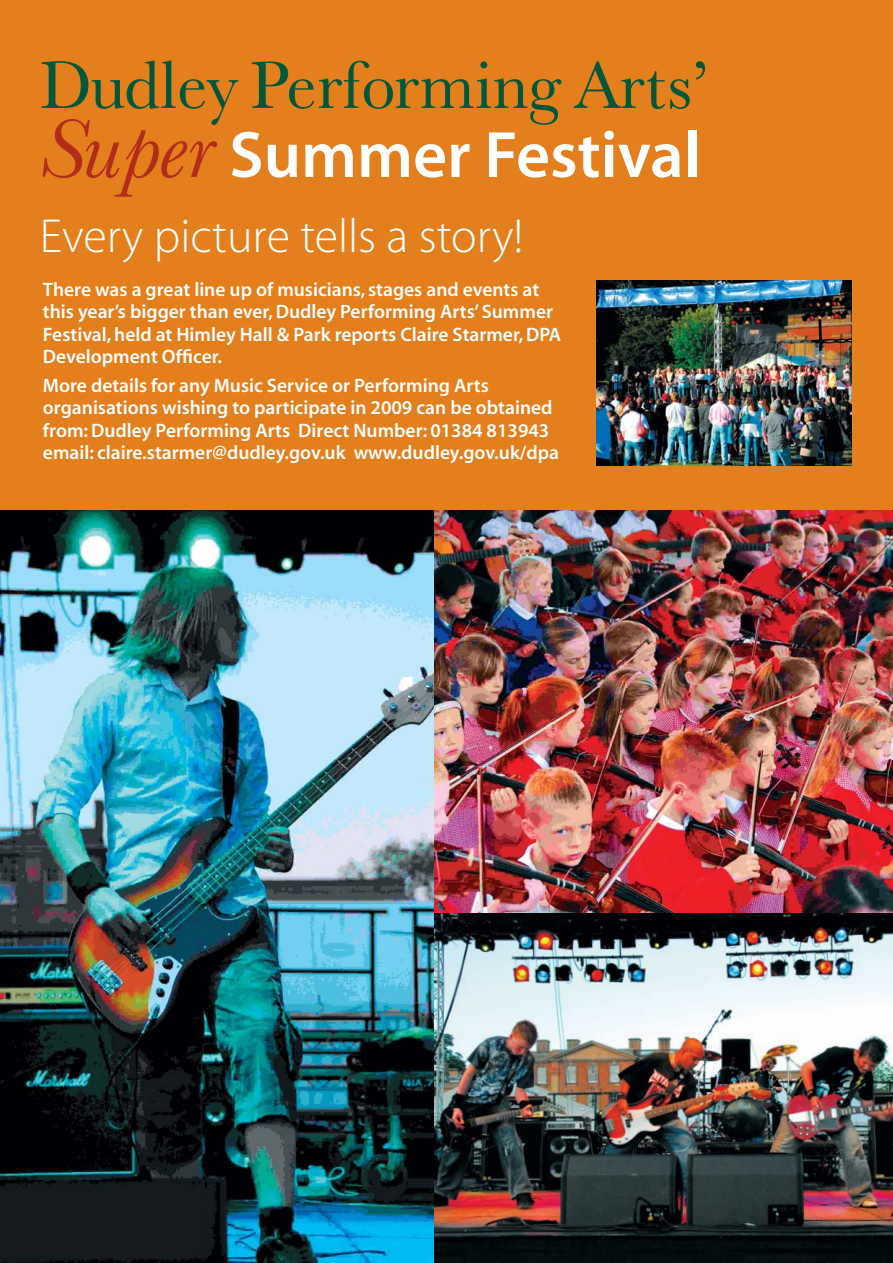
<style>
.page{position:relative;width:893px;height:1263px;background:#fff}
.page>*{position:absolute;margin:0;border:0;box-sizing:border-box;transform-origin:0 0}
.t1{font:69px "Baskerville No 2 BT";letter-spacing:-.035em;color:#00573c}
.t2{font:66px "Myriad MM 565 600";color:#fff}
.t3{font:48px "Myriad MM 215 600";color:#fff}
.t4{font:19.5px/22.5px "Myriad MM 565 600";color:#fff}
.s1{font-family:"Baskerville No 2 BT";font-style:italic;font-size:85.5px;color:#b12c1b}
</style>
<div class="page">
<div style="left:0;top:0;width:892px;height:1263px;background:#e37f1c"></div>
<img style="left:0;top:510px;width:434px;height:753px">
<img style="left:434px;top:912px;width:458px;height:351px">
<img style="left:596px;top:281px;width:255px;height:185px">
<img style="left:434px;top:510px;width:458px;height:402px">
<h1 class="t1" style="left:40px;top:59px;width:670px">Dudley Performing Arts’</h1>
<h2 class="t2" style="left:41px;top:130px;width:660px"><span class="s1">Super</span> Summer Festival</h2>
<h3 class="t3" style="left:40px;top:218px;width:485px">Every picture tells a story!</h3>
<p class="t4" style="left:43px;top:280px;width:520px">There was a great line up of musicians, stages and events at this year’s bigger than ever, Dudley Performing Arts’ Summer Festival, held at Himley Hall &amp; Park reports Claire Starmer, DPA Development Officer.</p>
<p class="t4" style="left:43px;top:376px;width:517px">More details for any Music Service or Performing Arts organisations wishing to participate in 2009 can be obtained from: Dudley Performing Arts Direct Number: 01384 813943 email: claire.starmer@dudley.gov.uk www.dudley.gov.uk/dpa</p>
</div>
